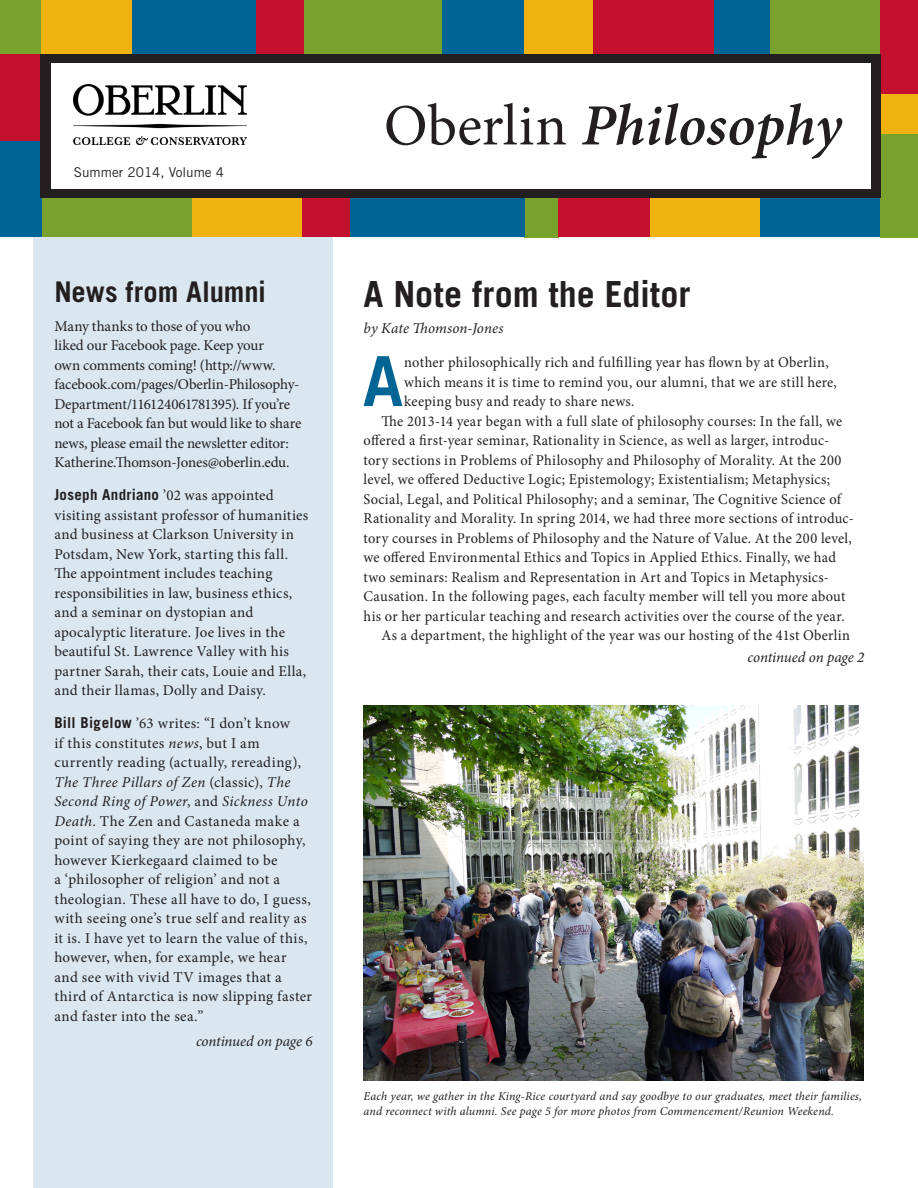
<style>
.page{position:relative;width:918px;height:1188px;background:#fff}
.page>*{position:absolute;margin:0;border:0;box-sizing:border-box;transform-origin:0 0}
.t1{font:69px "Trade Gothic LT Std Bd 2";color:#006494;scale:.96 1}
.t2{font:italic 600 58.5px "Minion Pro";color:#231f20}
.t3{font:700 36px "Trade Gothic LT Std";letter-spacing:.005em;color:#231f20}
.t4{font:700 28.5px "Trade Gothic LT Std";letter-spacing:-.005em;color:#231f20}
.t5{font:15px/19.5px "Minion Pro";letter-spacing:.015em;color:#231f20;scale:.96 1}
.t6{font:15px/19.5px "Minion Pro";letter-spacing:.015em;color:#231f20}
.t7{font:15px/19.5px "Minion Pro";letter-spacing:-.01em;color:#231f20}
.t8{font:italic 15px "Minion Pro";letter-spacing:-.005em;color:#231f20}
.t9{font:13.5px "Trade Gothic LT Std";color:#231f20}
.t10{font:italic 12px/15px "Minion Pro";letter-spacing:.01em;color:#231f20}
.s1{font-weight:400;font-style:normal}
.s2{font-family:"Trade Gothic LT Std";font-weight:700}
.s3{font-style:italic}
</style>
<div class="page">
<img style="left:74px;top:85px;width:172px;height:59px">
<div style="left:42px;top:198px;width:150px;height:43px;background:#78a22d"></div>
<div style="left:192px;top:198px;width:111px;height:43px;background:#efb211"></div>
<div style="left:302px;top:198px;width:48px;height:39px;background:#c3102f"></div>
<div style="left:33px;top:237px;width:300px;height:951px;background:#dae7f1"></div>
<div style="left:303px;top:0;width:139px;height:55px;background:#78a22d"></div>
<div style="left:255px;top:0;width:48px;height:55px;background:#c3102f"></div>
<div style="left:0;top:141px;width:42px;height:96px;background:#006494"></div>
<div style="left:129px;top:0;width:127px;height:54px;background:#006494"></div>
<div style="left:650px;top:195px;width:111px;height:42px;background:#efb211"></div>
<div style="left:525px;top:194px;width:34px;height:43px;background:#78a22d"></div>
<div style="left:0;top:0;width:43px;height:56px;background:#78a22d"></div>
<div style="left:41px;top:0;width:90px;height:54px;background:#efb211"></div>
<div style="left:442px;top:0;width:83px;height:54px;background:#006494"></div>
<div style="left:525px;top:0;width:68px;height:54px;background:#efb211"></div>
<div style="left:0;top:54px;width:42px;height:87px;background:#c3102f"></div>
<div style="left:350px;top:198px;width:175px;height:39px;background:#006494"></div>
<div style="left:559px;top:198px;width:91px;height:39px;background:#c3102f"></div>
<div style="left:761px;top:198px;width:122px;height:39px;background:#006494"></div>
<div style="left:881px;top:134px;width:37px;height:103px;background:#78a22d"></div>
<div style="left:881px;top:91px;width:37px;height:43px;background:#efb211"></div>
<div style="left:593px;top:0;width:121px;height:54px;background:#c3102f"></div>
<div style="left:714px;top:0;width:56px;height:54px;background:#006494"></div>
<div style="left:770px;top:0;width:111px;height:55px;background:#78a22d"></div>
<div style="left:881px;top:0;width:37px;height:94px;background:#c3102f"></div>
<div style="left:872px;top:54px;width:9px;height:143px;background:#231f20"></div>
<div style="left:42px;top:54px;width:9px;height:138px;background:#231f20"></div>
<div style="left:41px;top:54px;width:839px;height:9px;background:#231f20"></div>
<div style="left:871px;top:54px;width:9px;height:143px;background:#231f20"></div>
<div style="left:41px;top:189px;width:839px;height:9px;background:#231f20"></div>
<div style="left:41px;top:54px;width:9px;height:138px;background:#231f20"></div>
<img style="left:364px;top:706px;width:500px;height:375px">
<p class="t9" style="left:74px;top:164px;width:152px">Summer 2014, Volume 4</p>
<p class="t4" style="left:54px;top:274px;width:213px">News from Alumni</p>
<p class="t2" style="left:384px;top:85px;width:459px"><span class="s1">Oberlin</span> Philosophy</p>
<p class="t3" style="left:364px;top:272px;width:328px">A Note from the Editor</p>
<p class="t7" style="left:54px;top:316px;width:198px">Many thanks to those of you who</p>
<p class="t8" style="left:364px;top:318px;width:141px">by Kate Thomson-Jones</p>
<p class="t7" style="left:54px;top:336px;width:249px">liked our Facebook page. Keep your<br>own comments coming! (http://www. facebook.com/pages/Oberlin-Philosophy-Department/116124061781395). If you’re not a Facebook fan but would like to share news, please email the newsletter editor:<br>Katherine.Thomson-Jones@oberlin.edu.</p>
<p class="t6" style="left:54px;top:486px;width:255px"><span class="s2">Joseph Andriano</span> ’02 was appointed visiting assistant professor of humanities and business at Clarkson University in Potsdam, New York, starting this fall.<br>The appointment includes teaching responsibilities in law, business ethics, and a seminar on dystopian and apocalyptic literature. Joe lives in the beautiful St. Lawrence Valley with his partner Sarah, their cats, Louie and Ella, and their llamas, Dolly and Daisy.</p>
<p class="t6" style="left:54px;top:714px;width:259px"><span class="s2">Bill Bigelow</span> ’63 writes: “I don’t know<br>if this constitutes <span class="s3">news</span>, but I am currently reading (actually, rereading), <span class="s3">The Three Pillars of Zen</span> (classic), <span class="s3">The Second Ring of Power</span>, and <span class="s3">Sickness Unto Death</span>. The Zen and Castaneda make a point of saying they are not philosophy, however Kierkegaard claimed to be<br>a ‘philosopher of religion’ and not a theologian. These all have to do, I guess, with seeing one’s true self and reality as it is. I have yet to learn the value of this, however, when, for example, we hear and see with vivid TV images that a third of Antarctica is now slipping faster and faster into the sea.”</p>
<p class="t1" style="left:363px;top:339px;width:44px">A</p>
<p class="t5" style="left:404px;top:353px;width:452px">nother philosophically rich and fulfilling year has flown by at Oberlin, which means it is time to remind you, our alumni, that we are still here, keeping busy and ready to share news.</p>
<p class="t5" style="left:364px;top:411px;width:512px;text-indent:18px">The 2013-14 year began with a full slate of philosophy courses: In the fall, we offered a first-year seminar, Rationality in Science, as well as larger, introduc&shy;tory sections in Problems of Philosophy and Philosophy of Morality. At the 200 level, we offered Deductive Logic; Epistemology; Existentialism; Metaphysics; Social, Legal, and Political Philosophy; and a seminar, The Cognitive Science of Rationality and Morality. In spring 2014, we had three more sections of introduc&shy;tory courses in Problems of Philosophy and the Nature of Value. At the 200 level, we offered Environmental Ethics and Topics in Applied Ethics. Finally, we had two seminars: Realism and Representation in Art and Topics in Metaphysics-Causation. In the following pages, each faculty member will tell you more about his or her particular teaching and research activities over the course of the year.</p>
<p class="t5" style="left:382px;top:626px;width:490px">As a department, the highlight of the year was our hosting of the 41st Oberlin</p>
<p class="t8" style="left:748px;top:647px;width:118px">continued on page 2</p>
<p class="t8" style="left:196px;top:1031px;width:118px">continued on page 6</p>
<p class="t10" style="left:364px;top:1089px;width:500px">Each year, we gather in the King-Rice courtyard and say goodbye to our graduates, meet their families, and reconnect with alumni. See page 5 for more photos from Commencement/Reunion Weekend.</p>
</div>
